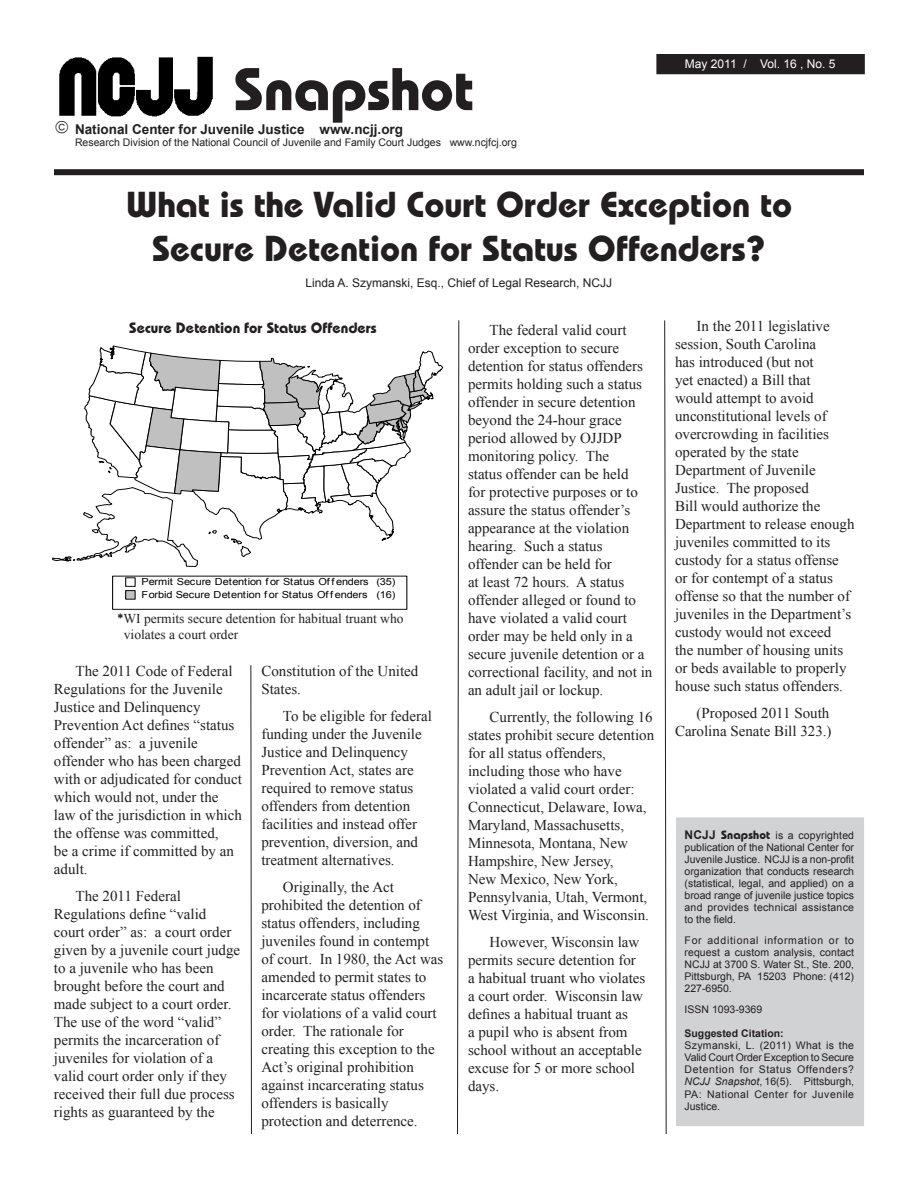
<style>
.page{position:relative;width:918px;height:1188px;background:#fff}
.page>*{position:absolute;margin:0;border:0;box-sizing:border-box;transform-origin:0 0}
.t1{font:700 60px "Bahamas";color:#231f20}
.t2{font:700 36px "Bahamas";color:#231f20}
.Body_text{font:15px/18px "Times New Roman";color:#231f20}
.t3{font:700 15px "Bahamas";color:#231f20}
.t4{font:13.5px "Times New Roman";color:#231f20}
.Subheading{font:700 13.5px "Arial";color:#231f20}
.Byline{font:12px "Arial";color:#231f20}
.t5{font:12px "Arial";color:#fff}
.Subheading-2{font:10.5px/12px "Arial";color:#231f20;text-align:justify}
.t6{font:700 10.5px "Arial";color:#231f20}
.t7{font:9.75px/12.9px "Arial";letter-spacing:-.02em;color:#000;scale:1.13 1}
.s1{font-family:"Bahamas";font-weight:700}
.s2{font-weight:700;font-size:12px}
.s3{font-family:"Bahamas";font-weight:700;font-size:12px}
.s4{font-style:italic}
</style>
<div class="page">
<img style="left:59px;top:56px;width:154px;height:61px">
<div style="left:54px;top:169px;width:810px;height:6px;background:#231f20"></div>
<svg style="left:664px;top:320px;width:3px;height:814px"></svg>
<div style="left:657px;top:55px;width:207px;height:19px;background:#231f20"></div>
<div style="left:656px;top:54px;width:209px;height:20px;border:2px solid #231f20"></div>
<svg style="left:457px;top:320px;width:2px;height:814px"></svg>
<svg style="left:250px;top:665px;width:2px;height:469px"></svg>
<svg style="left:53px;top:346px;width:390px;height:221px"></svg>
<div style="left:126px;top:591px;width:9px;height:8px;background:#c0c0c0"></div>
<div style="left:676px;top:817px;width:188px;height:309px;background:#d1d2d4"></div>
<p class="t1" style="left:234px;top:52px;width:242px">Snapshot</p>
<p class="Subheading" style="left:75px;top:120px;width:330px">National Center for Juvenile Justice www.ncjj.org</p>
<p class="Subheading-2" style="left:75px;top:137px;width:443px">Research Division of the National Council of Juvenile and Family Court Judges www.ncjfcj.org</p>
<p class="t5" style="left:685px;top:56px;width:152px">May 2011 / Vol. 16 , No. 5</p>
<p class="t2" style="left:126px;top:183px;width:668px">What is the Valid Court Order Exception to</p>
<p class="t2" style="left:152px;top:226px;width:615px">Secure Detention for Status Offenders?</p>
<p class="Byline" style="left:305px;top:275px;width:308px">Linda A. Szymanski, Esq., Chief of Legal Research, NCJJ</p>
<p class="t3" style="left:129px;top:318px;width:249px">Secure Detention for Status Offenders</p>
<p class="t7" style="left:142px;top:576px;width:226px">Permit Secure Detention f or Status Of f enders (35)<br>Forbid Secure Detention f or Status Of f enders (16)</p>
<p class="t4" style="left:117px;top:609px;width:288px"><span class="s1">*</span>WI permits secure detention for habitual truant who</p>
<p class="t4" style="left:124px;top:625px;width:116px">violates a court order</p>
<p class="Body_text" style="left:54px;top:661px;width:189px;text-indent:22px">The 2011 Code of Federal<br>Regulations for the Juvenile<br>Justice and Delinquency<br>Prevention Act defines “status offender” as: a juvenile offender who has been charged with or adjudicated for conduct which would not, under the law of the jurisdiction in which the offense was committed,<br>be a crime if committed by an adult.</p>
<p class="Body_text" style="left:54px;top:886px;width:188px;text-indent:22px">The 2011 Federal<br>Regulations define “valid court order” as: a court order given by a juvenile court judge to a juvenile who has been brought before the court and made subject to a court order.<br>The use of the word “valid” permits the incarceration of juveniles for violation of a valid court order only if they received their full due process rights as guaranteed by the</p>
<p class="Body_text" style="left:261px;top:661px;width:159px">Constitution of the United<br>States.</p>
<p class="Body_text" style="left:261px;top:706px;width:172px;text-indent:22px">To be eligible for federal funding under the Juvenile<br>Justice and Delinquency<br>Prevention Act, states are required to remove status offenders from detention facilities and instead offer prevention, diversion, and treatment alternatives.</p>
<p class="Body_text" style="left:261px;top:877px;width:184px;text-indent:22px">Originally, the Act prohibited the detention of status offenders, including juveniles found in contempt of court. In 1980, the Act was amended to permit states to incarcerate status offenders for violations of a valid court order. The rationale for creating this exception to the<br>Act’s original prohibition against incarcerating status offenders is basically protection and deterrence.</p>
<p class="Body_text" style="left:468px;top:321px;width:186px;text-indent:22px">The federal valid court order exception to secure detention for status offenders permits holding such a status offender in secure detention beyond the 24-hour grace period allowed by OJJDP monitoring policy. The<br>status offender can be held<br>for protective purposes or to assure the status offender’s appearance at the violation hearing. Such a status offender can be held for<br>at least 72 hours. A status offender alleged or found to have violated a valid court order may be held only in a secure juvenile detention or a correctional facility, and not in an adult jail or lockup.</p>
<p class="Body_text" style="left:468px;top:708px;width:188px;text-indent:22px">Currently, the following 16 states prohibit secure detention for all status offenders, including those who have violated a valid court order:<br>Connecticut, Delaware, Iowa,<br>Maryland, Massachusetts,<br>Minnesota, Montana, New<br>Hampshire, New Jersey,<br>New Mexico, New York,<br>Pennsylvania, Utah, Vermont,<br>West Virginia, and Wisconsin.</p>
<p class="Body_text" style="left:468px;top:933px;width:179px;text-indent:22px">However, Wisconsin law permits secure detention for a habitual truant who violates a court order. Wisconsin law defines a habitual truant as<br>a pupil who is absent from school without an acceptable excuse for 5 or more school days.</p>
<p class="Body_text" style="left:675px;top:317px;width:181px;text-indent:22px">In the 2011 legislative session, South Carolina<br>has introduced (but not<br>yet enacted) a Bill that<br>would attempt to avoid unconstitutional levels of overcrowding in facilities operated by the state<br>Department of Juvenile<br>Justice. The proposed<br>Bill would authorize the<br>Department to release enough juveniles committed to its custody for a status offense or for contempt of a status offense so that the number of juveniles in the Department’s custody would not exceed<br>the number of housing units or beds available to properly house such status offenders.</p>
<p class="Body_text" style="left:675px;top:704px;width:158px;text-align:right">(Proposed 2011 South<br>Carolina Senate Bill 323.)</p>
<p class="Subheading-2" style="left:685px;top:829px;width:171px"><span class="s2">NCJJ</span> <span class="s3">Snapshot</span> is a copyrighted publication of the National Center for Juvenile Justice. NCJJ is a non-profit organization that conducts research (statistical, legal, and applied) on a broad range of juvenile justice topics and provides technical assistance to the field.</p>
<p class="Subheading-2" style="left:685px;top:934px;width:171px">For additional information or to request a custom analysis, contact NCJJ at 3700 S. Water St., Ste. 200, Pittsburgh, PA 15203 Phone: (412)<br>227-6950.</p>
<p class="Subheading-2" style="left:685px;top:1003px;width:79px">ISSN 1093-9369</p>
<p class="t6" style="left:685px;top:1026px;width:101px">Suggested Citation:</p>
<p class="Subheading-2" style="left:685px;top:1039px;width:171px">Szymanski, L. (2011) What is the Valid Court Order Exception to Secure Detention for Status Offenders?<br><span class="s4">NCJJ Snapshot</span>, 16(5). Pittsburgh, PA: National Center for Juvenile Justice.</p>
</div>
